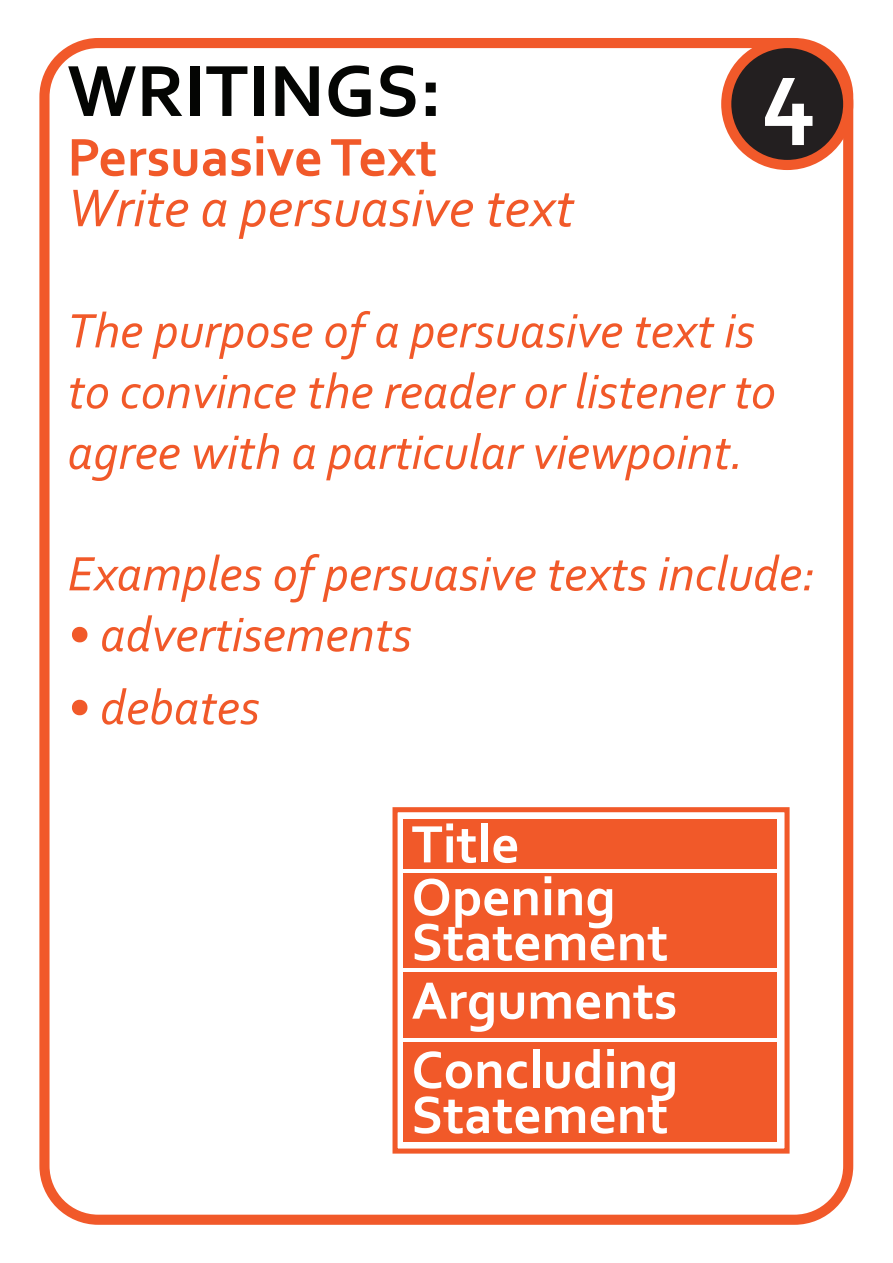
<style>
.page{position:relative;width:893px;height:1263px;background:#fff}
.page>*{position:absolute;margin:0;border:0;box-sizing:border-box;transform-origin:0 0}
.t1{font:700 101.25px "Corbel";color:#fff}
.t2{font:700 75.9px "Corbel";color:#040503}
.t3{font:italic 55.65px "Corbel";color:#f15929}
.t4{font:700 55.65px "Corbel";color:#f15929}
.t5{font:700 55.05px/45px "Corbel";color:#fff}
.t6{font:italic 50.55px/60.8px "Corbel";color:#f15929}
</style>
<div class="page">
<div style="left:39px;top:38px;width:814px;height:1187px;border:10px solid #f1592a;border-radius:54px"></div>
<div style="left:726px;top:43px;width:122px;height:122px;background:#231f20;border-radius:50%"></div>
<div style="left:721px;top:38px;width:132px;height:132px;border:10px solid #f1592a;border-radius:50%"></div>
<div style="left:392px;top:807px;width:397px;height:347px;border:5px solid #f15929"></div>
<div style="left:403px;top:1042px;width:373px;height:100px;background:#f15929"></div>
<div style="left:403px;top:819px;width:373px;height:50px;background:#f15929"></div>
<div style="left:403px;top:873px;width:373px;height:95px;background:#f15929"></div>
<div style="left:403px;top:972px;width:373px;height:66px;background:#f15929"></div>
<h2 class="t2" style="left:67px;top:60px;width:376px">WRITINGS:</h2>
<p class="t4" style="left:67px;top:134px;width:371px">Persuasive Text</p>
<p class="t3" style="left:67px;top:185px;width:508px">Write a persuasive text</p>
<h1 class="t1" style="left:762px;top:51px;width:55px">4</h1>
<p class="t6" style="left:67px;top:305px;width:710px">The purpose of a persuasive text is to convince the reader or listener to agree with a particular viewpoint.</p>
<p class="t6" style="left:67px;top:548px;width:749px">Examples of persuasive texts include:</p>
<p class="t6" style="left:67px;top:608px;width:346px">• advertisements</p>
<p class="t6" style="left:67px;top:681px;width:194px">• debates</p>
<p class="t5" style="left:411px;top:826px;width:110px">Title</p>
<p class="t5" style="left:411px;top:879px;width:258px">Opening<br>Statement</p>
<p class="t5" style="left:411px;top:983px;width:267px">Arguments</p>
<p class="t5" style="left:411px;top:1052px;width:268px">Concluding<br>Statement</p>
</div>
